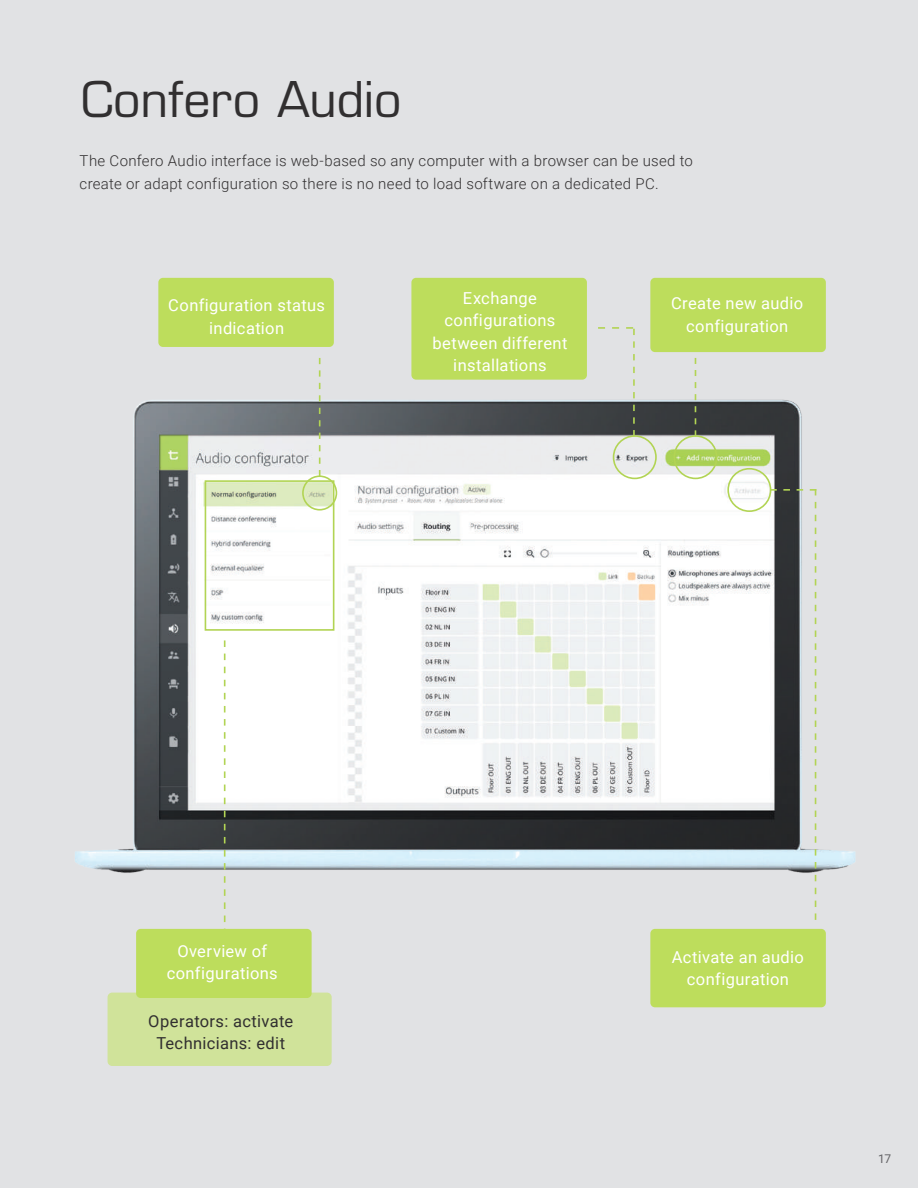
<style>
.page{position:relative;width:918px;height:1188px;background:#e1e2e4}
.page>*{position:absolute;margin:0;border:0;box-sizing:border-box;transform-origin:0 0}
.t1{font:48px "Eurostile LT Std";color:#312f30}
.t2{font:16.5px/22.5px "Roboto";letter-spacing:.02em;color:#fff;text-align:center}
.t3{font:16.5px/22.5px "Roboto";letter-spacing:.02em;color:#312f30;text-align:center}
.t4{font:300 15px/22.5px "Roboto";letter-spacing:.02em;color:#312f30}
.t5{font:12px "Roboto";color:#636366}
</style>
<div class="page">
<div style="left:108px;top:993px;width:224px;height:73px;background:#d0e39a;border-radius:5px"></div>
<img style="left:75px;top:344px;width:780px;height:588px">
<svg style="left:319px;top:358px;width:1px;height:117px"></svg>
<svg style="left:224px;top:640px;width:1px;height:289px"></svg>
<svg style="left:695px;top:358px;width:1px;height:77px"></svg>
<svg style="left:598px;top:327px;width:37px;height:109px"></svg>
<svg style="left:770px;top:489px;width:46px;height:431px"></svg>
<div style="left:302px;top:475px;width:35px;height:36px;border:2px solid #b2d454;border-radius:50%"></div>
<div style="left:613px;top:435px;width:44px;height:44px;border:2px solid #b2d454;border-radius:50%"></div>
<div style="left:673px;top:435px;width:45px;height:44px;border:2px solid #b2d454;border-radius:50%"></div>
<div style="left:727px;top:468px;width:44px;height:44px;border:2px solid #b2d454;border-radius:50%"></div>
<div style="left:158px;top:278px;width:176px;height:69px;background:#bddd5c;border-radius:5px"></div>
<div style="left:136px;top:929px;width:176px;height:69px;background:#bddd5c;border-radius:5px"></div>
<div style="left:411px;top:278px;width:176px;height:102px;background:#bddd5c;border-radius:5px"></div>
<div style="left:650px;top:278px;width:176px;height:74px;background:#bddd5c;border-radius:5px"></div>
<div style="left:650px;top:929px;width:176px;height:78px;background:#bddd5c;border-radius:5px"></div>
<div style="left:205px;top:480px;width:129px;height:151px;border:2px solid #b2d454"></div>
<h1 class="t1" style="left:81px;top:71px;width:322px">Confero Audio</h1>
<p class="t4" style="left:80px;top:149px;width:615px">The Confero Audio interface is web-based so any computer with a browser can be used to create or adapt configuration so there is no need to load software on a dedicated PC.</p>
<p class="t2" style="left:168px;top:293px;width:158px">Configuration status indication</p>
<p class="t2" style="left:432px;top:286px;width:137px">Exchange configurations between different installations</p>
<p class="t2" style="left:671px;top:292px;width:134px">Create new audio configuration</p>
<p class="t2" style="left:167px;top:939px;width:112px">Overview of configurations</p>
<p class="t3" style="left:148px;top:1009px;width:147px">Operators: activate<br>Technicians: edit</p>
<p class="t2" style="left:672px;top:945px;width:134px">Activate an audio configuration</p>
<p class="t5" style="left:878px;top:1150px;width:15px">17</p>
</div>
